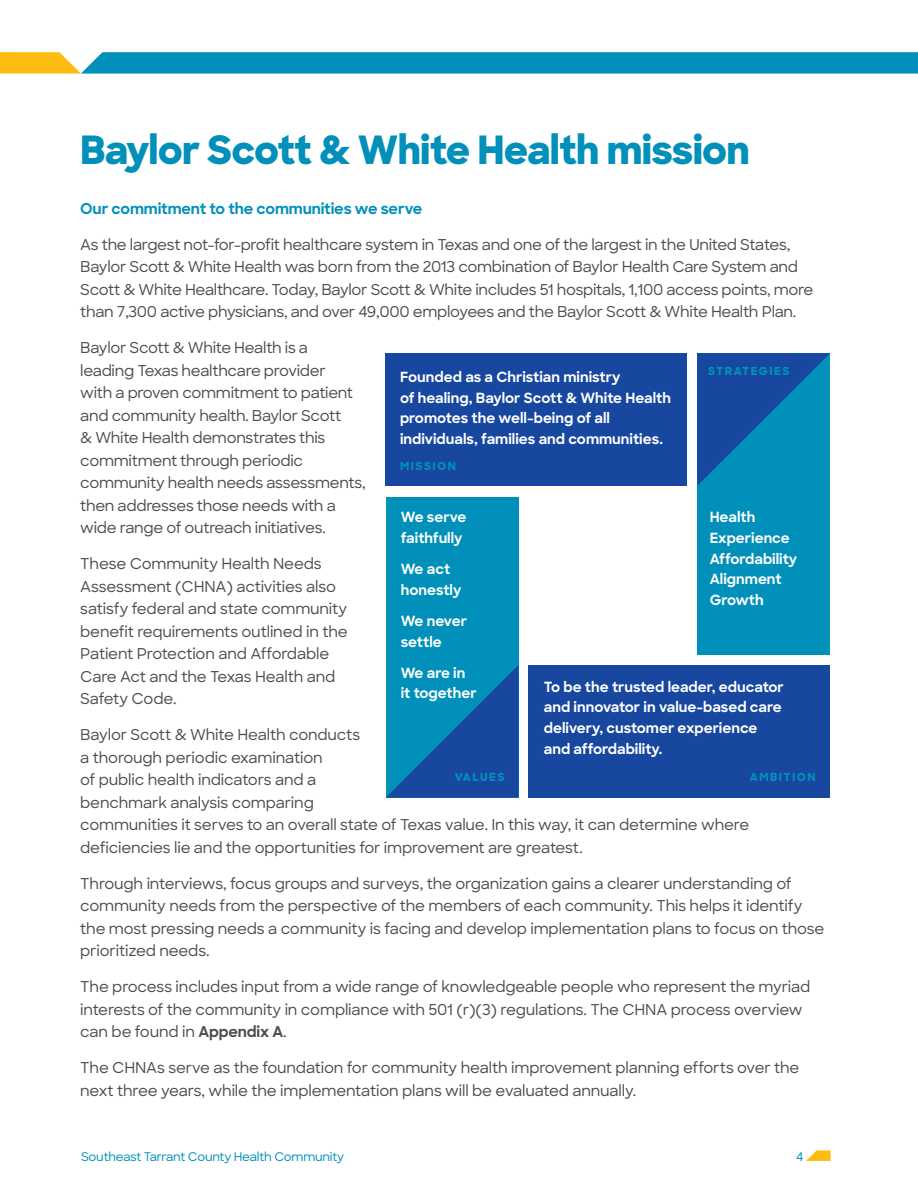
<style>
.page{position:relative;width:918px;height:1188px;background:#fff}
.page>*{position:absolute;margin:0;border:0;box-sizing:border-box;transform-origin:0 0}
.t1{font:800 39px "Sharp Sans";letter-spacing:-.02em;color:#0090ba}
.t2{font:500 15px/22.5px "Sharp Sans";letter-spacing:-.015em;color:#4d4d4f}
.t3{font:700 15px "Sharp Sans";letter-spacing:-.01em;color:#0090ba}
.t4{font:700 14.1px/20.7px "Sharp Sans";color:#fff}
.t5{font:500 12px "Sharp Sans";letter-spacing:-.02em;color:#0090ba}
.t6{font:800 11.1px "Sharp Sans";letter-spacing:.13em;color:#0090b9}
.s1{font-weight:700}
</style>
<div class="page">
<svg style="left:806px;top:1150px;width:25px;height:11px"></svg>
<div style="left:386px;top:353px;width:301px;height:133px;background:#17479e"></div>
<div style="left:529px;top:665px;width:301px;height:133px;background:#17479e"></div>
<div style="left:386px;top:497px;width:133px;height:301px;background:#0090b9"></div>
<div style="left:697px;top:353px;width:133px;height:302px;background:#0090b9"></div>
<svg style="left:697px;top:353px;width:133px;height:133px"></svg>
<svg style="left:386px;top:665px;width:133px;height:133px"></svg>
<svg style="left:0;top:52px;width:918px;height:22px"></svg>
<h1 class="t1" style="left:80px;top:121px;width:671px">Baylor Scott &amp; White Health mission</h1>
<p class="t3" style="left:80px;top:197px;width:344px">Our commitment to the communities we serve</p>
<p class="t2" style="left:80px;top:232px;width:735px">As the largest not-for-profit healthcare system in Texas and one of the largest in the United States, Baylor Scott &amp; White Health was born from the 2013 combination of Baylor Health Care System and Scott &amp; White Healthcare. Today, Baylor Scott &amp; White includes 51 hospitals, 1,100 access points, more than 7,300 active physicians, and over 49,000 employees and the Baylor Scott &amp; White Health Plan.</p>
<p class="t2" style="left:80px;top:336px;width:287px">Baylor Scott &amp; White Health is a leading Texas healthcare provider<br>with a proven commitment to patient and community health. Baylor Scott<br>&amp; White Health demonstrates this commitment through periodic community health needs assessments, then addresses those needs with a wide range of outreach initiatives.</p>
<p class="t2" style="left:80px;top:552px;width:269px">These Community Health Needs<br>Assessment (CHNA) activities also satisfy federal and state community benefit requirements outlined in the<br>Patient Protection and Affordable<br>Care Act and the Texas Health and<br>Safety Code.</p>
<p class="t2" style="left:80px;top:723px;width:671px">Baylor Scott &amp; White Health conducts<br>a thorough periodic examination<br>of public health indicators and a<br>benchmark analysis comparing<br>communities it serves to an overall state of Texas value. In this way, it can determine where deficiencies lie and the opportunities for improvement are greatest.</p>
<p class="t2" style="left:80px;top:871px;width:746px">Through interviews, focus groups and surveys, the organization gains a clearer understanding of community needs from the perspective of the members of each community. This helps it identify the most pressing needs a community is facing and develop implementation plans to focus on those prioritized needs.</p>
<p class="t2" style="left:80px;top:975px;width:732px">The process includes input from a wide range of knowledgeable people who represent the myriad interests of the community in compliance with 501 (r)(3) regulations. The CHNA process overview can be found in <span class="s1">Appendix A</span>.</p>
<p class="t2" style="left:80px;top:1056px;width:721px">The CHNAs serve as the foundation for community health improvement planning efforts over the next three years, while the implementation plans will be evaluated annually.</p>
<p class="t6" style="left:708px;top:363px;width:83px">STRATEGIES</p>
<p class="t4" style="left:400px;top:366px;width:272px">Founded as a Christian ministry<br>of healing, Baylor Scott &amp; White Health promotes the well-being of all individuals, families and communities.</p>
<p class="t6" style="left:400px;top:458px;width:57px">MISSION</p>
<p class="t4" style="left:710px;top:506px;width:89px">Health<br>Experience<br>Affordability<br>Alignment<br>Growth</p>
<p class="t4" style="left:401px;top:506px;width:67px">We serve faithfully</p>
<p class="t4" style="left:401px;top:558px;width:62px">We act honestly</p>
<p class="t4" style="left:401px;top:610px;width:68px">We never settle</p>
<p class="t4" style="left:401px;top:662px;width:77px">We are in it together</p>
<p class="t4" style="left:544px;top:676px;width:241px">To be the trusted leader, educator and innovator in value-based care delivery, customer experience and affordability.</p>
<p class="t6" style="left:455px;top:769px;width:52px">VALUES</p>
<p class="t6" style="left:750px;top:769px;width:67px">AMBITION</p>
<p class="t5" style="left:81px;top:1147px;width:265px">Southeast Tarrant County Health Community</p>
<p class="t5" style="left:796px;top:1147px;width:9px">4</p>
</div>
